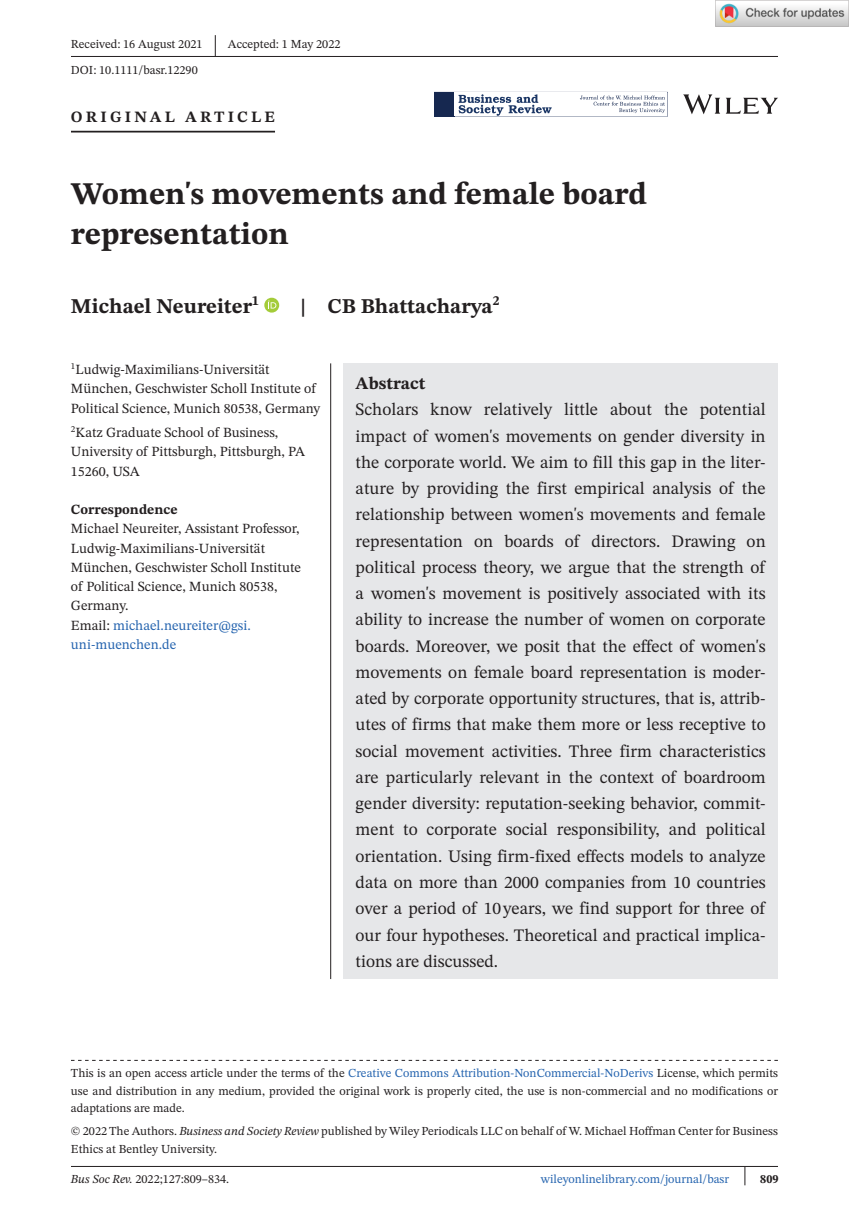
<style>
.page{position:relative;width:849px;height:1221px;background:#fff}
.page>*{position:absolute;margin:0;border:0;box-sizing:border-box;transform-origin:0 0}
.t1{font:700 31.5px/40.2px "STIX Two Text";color:#231f20}
.t2{font:700 21px "STIX Two Text";color:#231f20}
.t3{font:17.5px/26.2px "STIX Two Text";color:#231f20;text-align:justify}
.t4{font:700 17.5px "STIX Two Text";color:#231f20}
.t5{font:700 15.75px "STIX Two Text";letter-spacing:.2em;color:#231f20}
.t6{font:14px/19.2px "STIX Two Text";color:#231f20}
.t7{font:700 14px "STIX Two Text";color:#231f20}
.t8{font:12.25px/17.5px "STIX Two Text";color:#231f20;text-align:justify}
.t9{font:12.25px "STIX Two Text";color:#2564af}
.t10{font:700 12.25px "STIX Two Text";color:#231f20}
.s1{color:#2564af}
.s2{font-style:italic}
</style>
<div class="page">
<div style="left:343px;top:363px;width:434px;height:616px;background:#e6e7e9"></div>
<hr style="left:71px;top:56px;width:706px;height:1px;background:#231f20">
<hr style="left:71px;top:131px;width:204px;height:1px;background:#231f20">
<svg style="left:264px;top:298px;width:15px;height:14px"></svg>
<svg style="left:268px;top:300px;width:8px;height:8px"></svg>
<svg style="left:215px;top:35px;width:1px;height:21px"></svg>
<hr style="left:71px;top:1165px;width:706px;height:1px;background:#231f20">
<svg style="left:71px;top:1059px;width:706px;height:1px"></svg>
<svg style="left:434px;top:92px;width:233px;height:25px"></svg>
<svg style="left:683px;top:94px;width:94px;height:20px"></svg>
<svg style="left:744px;top:1166px;width:1px;height:19px"></svg>
<hr style="left:330px;top:363px;width:1px;height:616px;background:#231f20">
<img style="left:715px;top:0;width:133px;height:26px">
<p class="t8" style="left:71px;top:35px;width:133px">Received: 16 August 2021</p>
<p class="t8" style="left:228px;top:35px;width:114px">Accepted: 1 May 2022</p>
<p class="t8" style="left:71px;top:61px;width:128px">DOI: 10.1111/basr.12290</p>
<p class="t5" style="left:71px;top:105px;width:205px">ORIGINAL ARTICLE</p>
<h1 class="t1" style="left:71px;top:174px;width:577px">Women's movements and female board representation</h1>
<p class="t2" style="left:71px;top:290px;width:189px">Michael Neureiter<sup>1</sup></p>
<p class="t2" style="left:300px;top:290px;width:201px">| CB Bhattacharya<sup>2</sup></p>
<p class="t6" style="left:71px;top:360px;width:251px"><sup>1</sup>Ludwig-Maximilians-Universität<br>München, Geschwister Scholl Institute of<br>Political Science, Munich 80538, Germany</p>
<p class="t6" style="left:71px;top:423px;width:235px"><sup>2</sup>Katz Graduate School of Business,<br>University of Pittsburgh, Pittsburgh, PA<br>15260, USA</p>
<p class="t7" style="left:71px;top:499px;width:108px">Correspondence</p>
<p class="t6" style="left:71px;top:519px;width:231px">Michael Neureiter, Assistant Professor,<br>Ludwig-Maximilians-Universität<br>München, Geschwister Scholl Institute of Political Science, Munich 80538,<br>Germany.<br>Email: <span class="s1">michael.neureiter@gsi. uni-muenchen.de</span></p>
<p class="t4" style="left:355px;top:370px;width:71px">Abstract</p>
<p class="t3" style="left:355px;top:396px;width:411px">Scholars know relatively little about the potential impact of women's movements on gender diversity in the corporate world. We aim to fill this gap in the liter&shy;ature by providing the first empirical analysis of the relationship between women's movements and female representation on boards of directors. Drawing on political process theory, we argue that the strength of a women's movement is positively associated with its ability to increase the number of women on corporate boards. Moreover, we posit that the effect of women's movements on female board representation is moder&shy;ated by corporate opportunity structures, that is, attrib&shy;utes of firms that make them more or less receptive to social movement activities. Three firm characteristics are particularly relevant in the context of boardroom gender diversity: reputation-seeking behavior, commit&shy;ment to corporate social responsibility, and political orientation. Using firm-fixed effects models to analyze data on more than 2000 companies from 10 countries over a period of 10 years, we find support for three of our four hypotheses. Theoretical and practical implica&shy;tions are discussed.</p>
<p class="t8" style="left:71px;top:1064px;width:708px">This is an open access article under the terms of the <span class="s1">Creative Commons Attribution-NonCommercial-NoDerivs</span> License, which permits use and distribution in any medium, provided the original work is properly cited, the use is non-commercial and no modifications or adaptations are made.</p>
<p class="t8" style="left:71px;top:1122px;width:708px">© 2022 The Authors. <span class="s2">Business and Society Review</span> published by Wiley Periodicals LLC on behalf of W. Michael Hoffman Center for Business<br>Ethics at Bentley University.</p>
<p class="t8" style="left:71px;top:1169px;width:160px"><span class="s2">Bus Soc Rev.</span> 2022;127:809–834.</p>
<p class="t9" style="left:540px;top:1169px;width:190px">wileyonlinelibrary.com/journal/basr</p>
<p class="t10" style="left:760px;top:1170px;width:20px">809</p>
</div>
